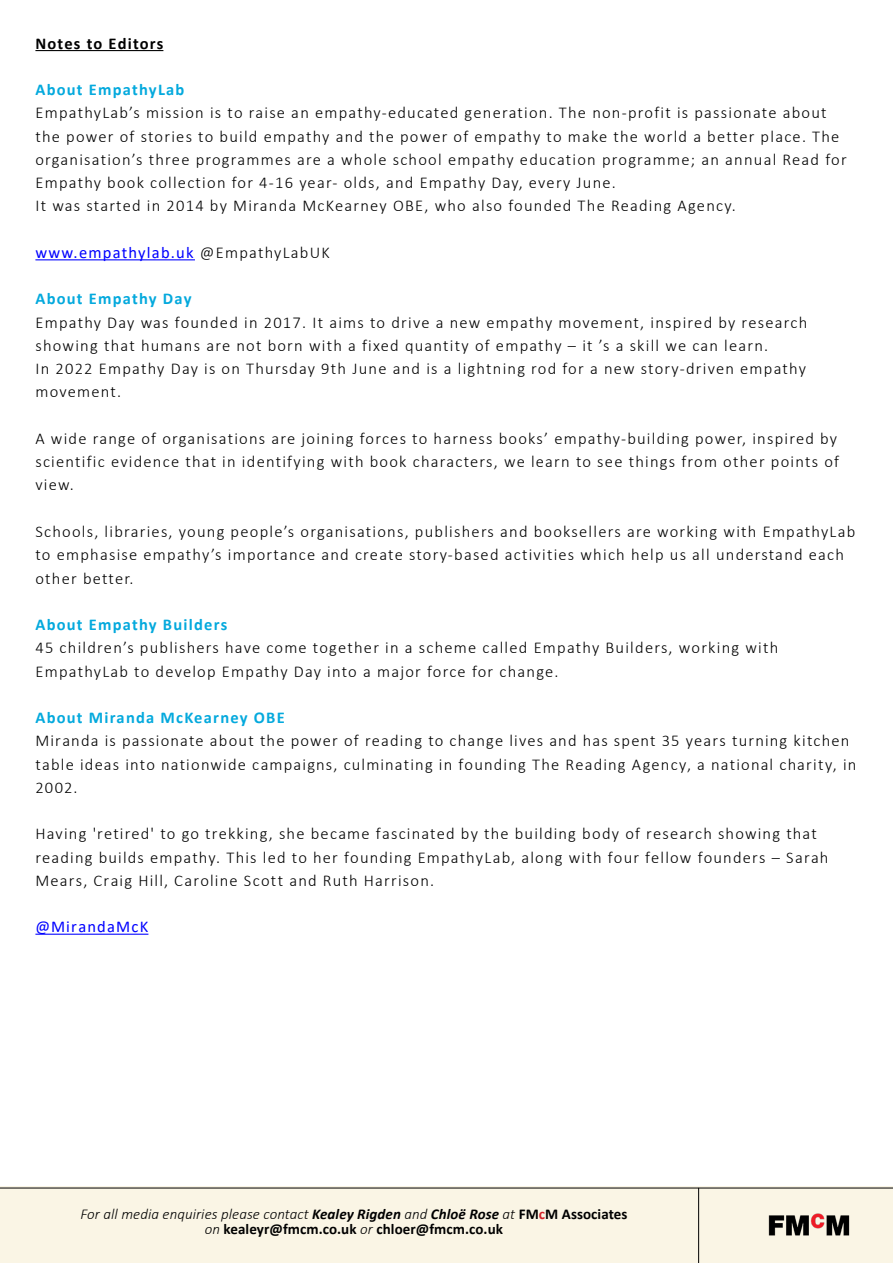
<style>
.page{position:relative;width:893px;height:1263px;background:#fff}
.page>*{position:absolute;margin:0;border:0;box-sizing:border-box;transform-origin:0 0}
.t1{font:300 16.5px/23.2px "Calibri";letter-spacing:.075em;color:#000}
.t2{font:700 16.5px "Calibri";letter-spacing:.075em;color:#04a9dd}
.t3{font:16.5px "Calibri";letter-spacing:.075em;color:#00f}
.t4{font:700 16.5px "Calibri";letter-spacing:.075em;color:#000}
.t5{font:700 15px/15px "Calibri";letter-spacing:.005em;color:#000;text-align:center}
.s1{font-weight:300;color:#000}
.s2{font-weight:300;font-style:italic}
.s3{font-style:italic}
.s4{color:#d2232a}
</style>
<div class="page">
<hr style="left:35px;top:50px;width:128px;height:1px;background:#000">
<hr style="left:35px;top:259px;width:160px;height:1px;background:#00f">
<hr style="left:35px;top:934px;width:113px;height:1px;background:#00f">
<div style="left:0;top:1186px;width:893px;height:77px;background:#faf5e5"></div>
<hr style="left:698px;top:1188px;width:1px;height:75px;background:#000">
<img style="left:768px;top:1213px;width:81px;height:23px">
<hr style="left:0;top:1188px;width:893px;height:1px;background:#000">
<p class="t4" style="left:35px;top:32px;width:130px">Notes to Editors</p>
<p class="t2" style="left:35px;top:78px;width:151px">About EmpathyLab</p>
<p class="t1" style="left:35px;top:101px;width:813px">EmpathyLab’s mission is to raise an empathy-educated generation. The non-profit is passionate about the power of stories to build empathy and the power of empathy to make the world a better place. The organisation’s three programmes are a whole school empathy education programme; an annual Read for Empathy book collection for 4-16 year- olds, and Empathy Day, every June.<br>It was started in 2014 by Miranda McKearney OBE, who also founded The Reading Agency.</p>
<p class="t3" style="left:35px;top:241px;width:296px">www.empathylab.uk <span class="s1">@EmpathyLabUK</span></p>
<p class="t2" style="left:35px;top:287px;width:158px">About Empathy Day</p>
<p class="t1" style="left:35px;top:310px;width:773px">Empathy Day was founded in 2017. It aims to drive a new empathy movement, inspired by research showing that humans are not born with a fixed quantity of empathy – it ’s a skill we can learn.<br>In 2022 Empathy Day is on Thursday 9th June and is a lightning rod for a new story-driven empathy movement.</p>
<p class="t1" style="left:35px;top:427px;width:805px;text-align:justify">A wide range of organisations are joining forces to harness books’ empathy-building power, inspired by scientific evidence that in identifying with book characters, we learn to see things from other points of view.</p>
<p class="t1" style="left:35px;top:520px;width:821px">Schools, libraries, young people’s organisations, publishers and booksellers are working with EmpathyLab to emphasise empathy’s importance and create story-based activities which help us all understand each other better.</p>
<p class="t2" style="left:35px;top:613px;width:193px">About Empathy Builders</p>
<p class="t1" style="left:35px;top:636px;width:744px">45 children’s publishers have come together in a scheme called Empathy Builders, working with<br>EmpathyLab to develop Empathy Day into a major force for change.</p>
<p class="t2" style="left:35px;top:706px;width:251px">About Miranda McKearney OBE</p>
<p class="t1" style="left:35px;top:729px;width:822px">Miranda is passionate about the power of reading to change lives and has spent 35 years turning kitchen table ideas into nationwide campaigns, culminating in founding The Reading Agency, a national charity, in<br>2002.</p>
<p class="t1" style="left:35px;top:822px;width:795px">Having 'retired' to go trekking, she became fascinated by the building body of research showing that reading builds empathy. This led to her founding EmpathyLab, along with four fellow founders – Sarah<br>Mears, Craig Hill, Caroline Scott and Ruth Harrison.</p>
<p class="t3" style="left:35px;top:915px;width:114px">@MirandaMcK</p>
<p class="t5" style="left:80px;top:1206px;width:548px"><span class="s2">For all media enquiries please contact</span> <span class="s3">Kealey Rigden</span> <span class="s2">and</span> <span class="s3">Chloë Rose</span> <span class="s2">at</span> FM<span class="s4">c</span>M Associates <span class="s2">on</span> kealeyr@fmcm.co.uk <span class="s2">or</span> chloer@fmcm.co.uk</p>
</div>
